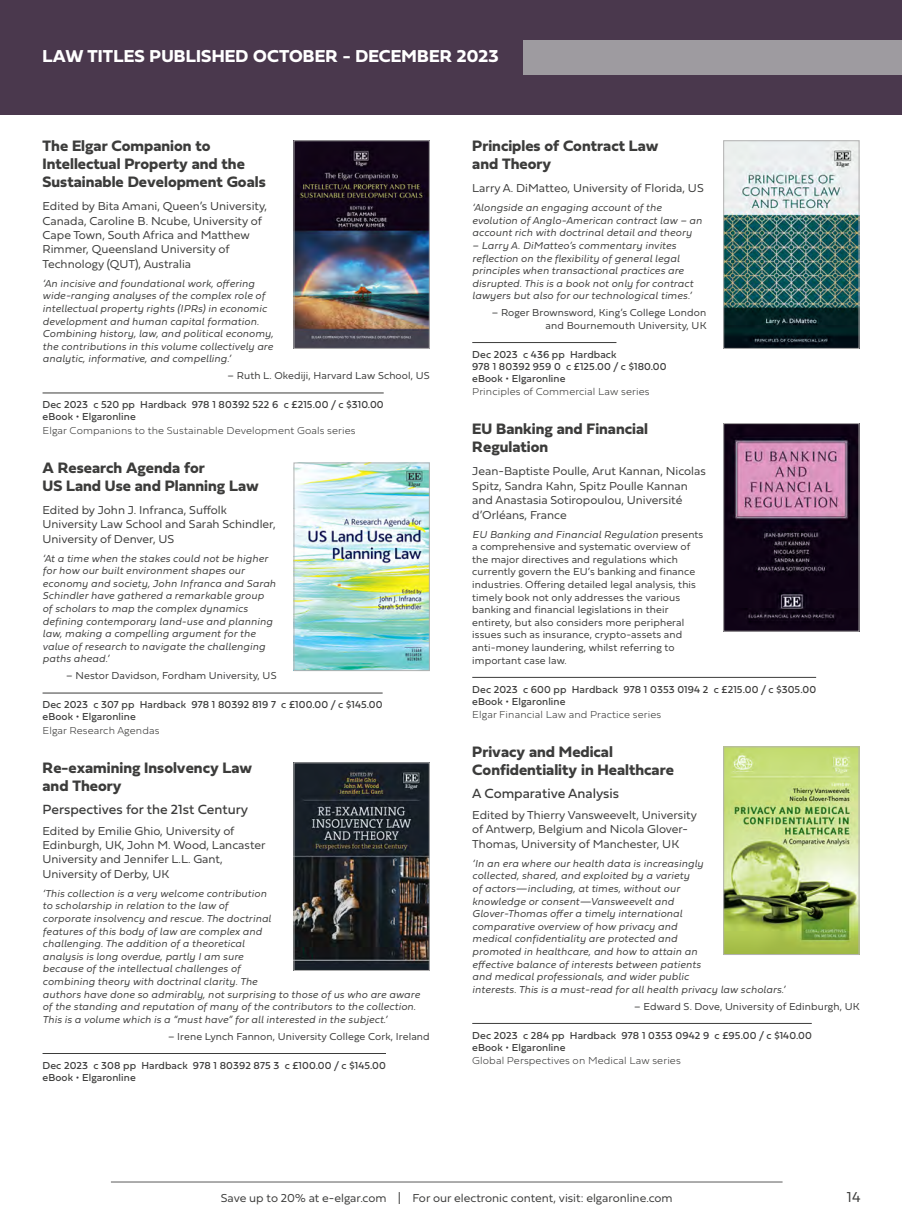
<style>
.page{position:relative;width:902px;height:1225px;background:#fff}
.page>*{position:absolute;margin:0;border:0;box-sizing:border-box;transform-origin:0 0}
.t1{font:700 18px "Fieldwork Hum";letter-spacing:.01em;color:#fff}
.t2{font:700 15.75px/18px "Fieldwork Hum";color:#3c3c3b}
.t3{font:15px "Fieldwork Hum Light";color:#3c3c3b}
.t4{font:13.8px "Fieldwork Hum";color:#3c3c3b}
.t5{font:12px/14.4px "Fieldwork Hum Light";color:#3c3c3b}
.t6{font:italic 300 10.5px/12.6px "Fieldwork";letter-spacing:.01em;color:#3c3c3b}
.t7{font:10.5px/12.6px "Fieldwork Hum Light";letter-spacing:.01em;color:#3c3c3b;text-align:right}
.t8{font:10.5px/12px "Fieldwork Hum";letter-spacing:.01em;color:#3c3c3b}
.t9{font:100 10.5px "Fieldwork Hum";letter-spacing:.01em;color:#3c3c3b}
.s1{font-family:"Fieldwork Hum Light";font-weight:400;font-style:normal}
.s2{font-size:18px}
</style>
<div class="page">
<hr style="left:111px;top:1181px;width:671px;height:1px;background:#3c3c3b">
<hr style="left:472px;top:342px;width:144px;height:1px;background:#3c3c3b">
<hr style="left:472px;top:677px;width:344px;height:1px;background:#3c3c3b">
<hr style="left:472px;top:1023px;width:339px;height:1px;background:#3c3c3b">
<hr style="left:43px;top:392px;width:340px;height:1px;background:#3c3c3b">
<hr style="left:43px;top:692px;width:339px;height:1px;background:#3c3c3b">
<hr style="left:43px;top:1053px;width:343px;height:1px;background:#3c3c3b">
<div style="left:0;top:0;width:901px;height:115px;background:#4a384d"></div>
<img style="left:295px;top:142px;width:132px;height:205px">
<div style="left:293px;top:140px;width:136px;height:209px;border:1px solid #b3b2b2"></div>
<img style="left:295px;top:464px;width:132px;height:205px">
<div style="left:293px;top:462px;width:136px;height:209px;border:1px solid #b3b2b2"></div>
<img style="left:295px;top:764px;width:132px;height:205px">
<div style="left:293px;top:762px;width:136px;height:209px;border:1px solid #b3b2b2"></div>
<img style="left:725px;top:142px;width:132px;height:205px">
<div style="left:723px;top:140px;width:136px;height:209px;border:1px solid #b3b2b2"></div>
<img style="left:725px;top:425px;width:132px;height:204px">
<div style="left:723px;top:423px;width:136px;height:208px;border:1px solid #b3b2b2"></div>
<img style="left:725px;top:748px;width:132px;height:205px">
<div style="left:723px;top:746px;width:136px;height:209px;border:1px solid #b3b2b2"></div>
<div style="left:523px;top:40px;width:378px;height:34px;background:#9e9ba0"></div>
<h1 class="t1" style="left:43px;top:42px;width:457px">LAW TITLES PUBLISHED OCTOBER - DECEMBER 2023</h1>
<h2 class="t2" style="left:43px;top:136px;width:225px">The Elgar Companion to<br>Intellectual Property and the<br>Sustainable Development Goals</h2>
<p class="t5" style="left:43px;top:198px;width:226px">Edited by Bita Amani, Queen’s University, Canada, Caroline B. Ncube, University of Cape Town, South Africa and Matthew Rimmer, Queensland University of Technology (QUT), Australia</p>
<p class="t6" style="left:43px;top:276px;width:232px">‘An incisive and foundational work, offering wide-ranging analyses of the complex role of intellectual property rights (IPRs) in economic development and human capital formation.<br>Combining history, law, and political economy, the contributions in this volume collectively are analytic, informative, and compelling.’</p>
<p class="t7" style="left:227px;top:369px;width:203px">– Ruth L. Okediji, Harvard Law School, US</p>
<p class="t8" style="left:43px;top:398px;width:342px">Dec 2023 c 520 pp Hardback 978 1 80392 522 6 c £215.00 / c $310.00 eBook • Elgaronline</p>
<p class="t9" style="left:43px;top:422px;width:314px">Elgar Companions to the Sustainable Development Goals series</p>
<h2 class="t2" style="left:43px;top:458px;width:218px">A Research Agenda for<br>US Land Use and Planning Law</h2>
<p class="t5" style="left:43px;top:502px;width:234px">Edited by John J. Infranca, Suffolk<br>University Law School and Sarah Schindler,<br>University of Denver, US</p>
<p class="t6" style="left:43px;top:551px;width:235px">‘At a time when the stakes could not be higher for how our built environment shapes our economy and society, John Infranca and Sarah Schindler have gathered a remarkable group of scholars to map the complex dynamics defining contemporary land-use and planning law, making a compelling argument for the value of research to navigate the challenging paths ahead.’</p>
<p class="t7" style="left:66px;top:669px;width:212px">– Nestor Davidson, Fordham University, US</p>
<p class="t8" style="left:43px;top:698px;width:341px">Dec 2023 c 307 pp Hardback 978 1 80392 819 7 c £100.00 / c $145.00 eBook • Elgaronline</p>
<p class="t9" style="left:43px;top:722px;width:118px">Elgar Research Agendas</p>
<h2 class="t2" style="left:43px;top:758px;width:211px">Re-examining Insolvency Law and Theory</h2>
<h3 class="t4" style="left:43px;top:798px;width:207px">Perspectives for the 21st Century</h3>
<p class="t5" style="left:43px;top:823px;width:224px">Edited by Emilie Ghio, University of Edinburgh, UK, John M. Wood, Lancaster University and Jennifer L.L. Gant, University of Derby, UK</p>
<p class="t6" style="left:43px;top:886px;width:379px">‘This collection is a very welcome contribution<br>to scholarship in relation to the law of<br>corporate insolvency and rescue. The doctrinal<br>features of this body of law are complex and<br>challenging. The addition of a theoretical<br>analysis is long overdue, partly I am sure<br>because of the intellectual challenges of<br>combining theory with doctrinal clarity. The<br>authors have done so admirably, not surprising to those of us who are aware of the standing and reputation of many of the contributors to the collection.<br>This is a volume which is a “must have” for all interested in the subject.’</p>
<p class="t7" style="left:168px;top:1029px;width:263px">– Irene Lynch Fannon, University College Cork, Ireland</p>
<p class="t8" style="left:43px;top:1058px;width:345px">Dec 2023 c 308 pp Hardback 978 1 80392 875 3 c £100.00 / c $145.00 eBook • Elgaronline</p>
<h2 class="t2" style="left:472px;top:136px;width:188px">Principles of Contract Law and Theory</h2>
<p class="t5" style="left:472px;top:180px;width:233px">Larry A. DiMatteo, University of Florida, US</p>
<p class="t6" style="left:472px;top:201px;width:231px">‘Alongside an engaging account of the evolution of Anglo-American contract law – an account rich with doctrinal detail and theory</p>
<p class="t6" style="left:472px;top:239px;width:222px">– Larry A. DiMatteo’s commentary invites reflection on the flexibility of general legal principles when transactional practices are disrupted. This is a book not only for contract lawyers but also for our technological times.’</p>
<p class="t7" style="left:492px;top:306px;width:216px">– Roger Brownsword, King’s College London and Bournemouth University, UK</p>
<p class="t8" style="left:472px;top:348px;width:196px">Dec 2023 c 436 pp Hardback<br>978 1 80392 959 0 c £125.00 / c $180.00 eBook • Elgaronline</p>
<p class="t9" style="left:472px;top:383px;width:179px">Principles of Commercial Law series</p>
<h2 class="t2" style="left:472px;top:419px;width:177px">EU Banking and Financial<br>Regulation</h2>
<p class="t5" style="left:472px;top:463px;width:235px">Jean-Baptiste Poulle, Arut Kannan, Nicolas Spitz, Sandra Kahn, Spitz Poulle Kannan and Anastasia Sotiropoulou, Université d’Orléans, France</p>
<p class="t6" style="left:472px;top:527px;width:232px">EU Banking and Financial Regulation <span class="s1">presents</span></p>
<p class="t7" style="left:472px;top:540px;width:225px;text-align:left">a comprehensive and systematic overview of the major directives and regulations which currently govern the EU’s banking and finance industries. Offering detailed legal analysis, this timely book not only addresses the various banking and financial legislations in their entirety, but also considers more peripheral issues such as insurance, crypto-assets and anti-money laundering, whilst referring to important case law.</p>
<p class="t8" style="left:472px;top:682px;width:345px">Dec 2023 c 600 pp Hardback 978 1 0353 0194 2 c £215.00 / c $305.00 eBook • Elgaronline</p>
<p class="t9" style="left:472px;top:706px;width:190px">Elgar Financial Law and Practice series</p>
<h2 class="t2" style="left:472px;top:742px;width:203px">Privacy and Medical<br>Confidentiality in Healthcare</h2>
<h3 class="t4" style="left:472px;top:782px;width:148px">A Comparative Analysis</h3>
<p class="t5" style="left:472px;top:807px;width:226px">Edited by Thierry Vansweevelt, University of Antwerp, Belgium and Nicola Glover-<br>Thomas, University of Manchester, UK</p>
<p class="t6" style="left:472px;top:856px;width:314px">‘In an era where our health data is increasingly<br>collected, shared, and exploited by a variety<br>of actors—including, at times, without our<br>knowledge or consent—Vansweevelt and<br>Glover-Thomas offer a timely international<br>comparative overview of how privacy and<br>medical confidentiality are protected and<br>promoted in healthcare, and how to attain an<br>effective balance of interests between patients<br>and medical professionals, and wider public<br>interests. This is a must-read for all health privacy law scholars.’</p>
<p class="t7" style="left:634px;top:999px;width:227px">– Edward S. Dove, University of Edinburgh, UK</p>
<p class="t8" style="left:472px;top:1028px;width:341px">Dec 2023 c 284 pp Hardback 978 1 0353 0942 9 c £95.00 / c $140.00 eBook • Elgaronline</p>
<p class="t9" style="left:472px;top:1052px;width:210px">Global Perspectives on Medical Law series</p>
<p class="t5" style="left:221px;top:1190px;width:453px">Save up to 20% at e-elgar.com <span class="s2">I</span> For our electronic content, visit: elgaronline.com</p>
<h3 class="t3" style="left:846px;top:1184px;width:15px">14</h3>
</div>
